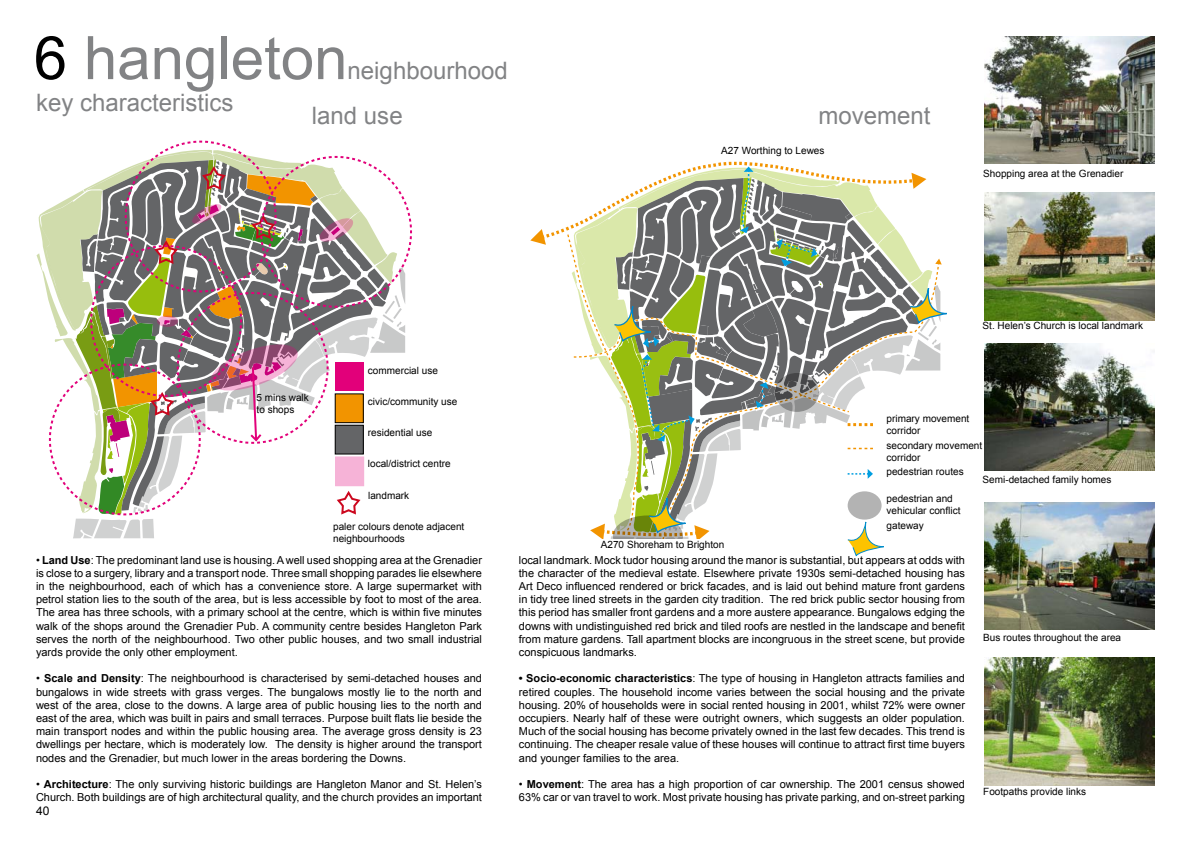
<style>
.page{position:relative;width:1191px;height:842px;background:#fff}
.page>*{position:absolute;margin:0;border:0;box-sizing:border-box;transform-origin:0 0}
.t1{font:60px "Arial";color:#828385}
.t2{font:24px "Arial";color:#828385}
.t3{font:12px "Arial";color:#000}
.t4{font:11px/13.2px "Arial";color:#000;text-align:justify}
.t5{font:10px/12px "Arial";color:#000}
.s1{color:#000}
.s2{font-weight:700}
</style>
<div class="page">
<img style="left:984px;top:343px;width:170px;height:127px">
<img style="left:984px;top:36px;width:171px;height:127px">
<img style="left:984px;top:658px;width:171px;height:127px">
<img style="left:984px;top:502px;width:171px;height:128px">
<svg style="left:37px;top:140px;width:375px;height:398px"></svg>
<svg style="left:530px;top:161px;width:417px;height:396px"></svg>
<img style="left:984px;top:193px;width:171px;height:127px">
<h1 class="t1" style="left:34px;top:19px;width:315px"><span class="s1">6</span> hangleton</h1>
<h2 class="t2" style="left:347px;top:55px;width:162px">neighbourhood</h2>
<h2 class="t2" style="left:36px;top:87px;width:199px">key characteristics</h2>
<h2 class="t2" style="left:312px;top:100px;width:92px">land use</h2>
<h2 class="t2" style="left:818px;top:100px;width:114px">movement</h2>
<p class="t5" style="left:721px;top:144px;width:105px">A27 Worthing to Lewes</p>
<p class="t5" style="left:983px;top:168px;width:142px">Shopping area at the Grenadier</p>
<p class="t5" style="left:982px;top:319px;width:162px">St. Helen’s Church is local landmark</p>
<p class="t5" style="left:257px;top:392px;width:54px">5 mins walk to shops</p>
<p class="t5" style="left:368px;top:364px;width:72px">commercial use</p>
<p class="t5" style="left:368px;top:396px;width:91px">civic/community use</p>
<p class="t5" style="left:368px;top:427px;width:66px">residential use</p>
<p class="t5" style="left:368px;top:458px;width:84px">local/district centre</p>
<p class="t5" style="left:368px;top:489px;width:43px">landmark</p>
<p class="t5" style="left:333px;top:520px;width:133px">paler colours denote adjacent neighbourhoods</p>
<p class="t4" style="left:36px;top:553px;width:447px">• <span class="s2">Land Use</span>: The predominant land use is housing. A well used shopping area at the Grenadier is close to a surgery, library and a transport node. Three small shopping parades lie elsewhere in the neighbourhood, each of which has a convenience store. A large supermarket with petrol station lies to the south of the area, but is less accessible by foot to most of the area.<br>The area has three schools, with a primary school at the centre, which is within five minutes walk of the shops around the Grenadier Pub. A community centre besides Hangleton Park serves the north of the neighbourhood. Two other public houses, and two small industrial yards provide the only other employment.</p>
<p class="t4" style="left:36px;top:672px;width:447px">• <span class="s2">Scale and Density</span>: The neighbourhood is characterised by semi-detached houses and bungalows in wide streets with grass verges. The bungalows mostly lie to the north and west of the area, close to the downs. A large area of public housing lies to the north and east of the area, which was built in pairs and small terraces. Purpose built flats lie beside the main transport nodes and within the public housing area. The average gross density is 23 dwellings per hectare, which is moderately low. The density is higher around the transport nodes and the Grenadier, but much lower in the areas bordering the Downs.</p>
<p class="t4" style="left:36px;top:778px;width:447px">• <span class="s2">Architecture</span>: The only surviving historic buildings are Hangleton Manor and St. Helen’s<br>Church. Both buildings are of high architectural quality, and the church provides an important</p>
<p class="t3" style="left:36px;top:803px;width:15px">40</p>
<p class="t5" style="left:886px;top:412px;width:84px">primary movement corridor</p>
<p class="t5" style="left:886px;top:439px;width:97px">secondary movement corridor</p>
<p class="t5" style="left:886px;top:493px;width:75px">pedestrian and vehicular conflict</p>
<p class="t5" style="left:886px;top:519px;width:39px">gateway</p>
<p class="t4" style="left:519px;top:553px;width:447px">local landmark. Mock tudor housing around the manor is substantial, but appears at odds with the character of the medieval estate. Elsewhere private 1930s semi-detached housing has Art Deco influenced rendered or brick facades, and is laid out behind mature front gardens in tidy tree lined streets in the garden city tradition. The red brick public sector housing from this period has smaller front gardens and a more austere appearance. Bungalows edging the downs with undistinguished red brick and tiled roofs are nestled in the landscape and benefit from mature gardens. Tall apartment blocks are incongruous in the street scene, but provide conspicuous landmarks.</p>
<p class="t4" style="left:519px;top:672px;width:447px"><span class="s2">• Socio-economic characteristics</span>: The type of housing in Hangleton attracts families and retired couples. The household income varies between the social housing and the private housing. 20% of households were in social rented housing in 2001, whilst 72% were owner occupiers. Nearly half of these were outright owners, which suggests an older population.<br>Much of the social housing has become privately owned in the last few decades. This trend is continuing. The cheaper resale value of these houses will continue to attract first time buyers and younger families to the area.</p>
<p class="t4" style="left:519px;top:778px;width:447px">• <span class="s2">Movement</span>: The area has a high proportion of car ownership. The 2001 census showed<br>63% car or van travel to work. Most private housing has private parking, and on-street parking</p>
<p class="t5" style="left:886px;top:466px;width:79px">pedestrian routes</p>
<p class="t5" style="left:982px;top:474px;width:130px">Semi-detached family homes</p>
<p class="t5" style="left:601px;top:539px;width:125px">A270 Shoreham to Brighton</p>
<p class="t5" style="left:983px;top:631px;width:139px">Bus routes throughout the area</p>
<p class="t5" style="left:983px;top:786px;width:104px">Footpaths provide links</p>
</div>
